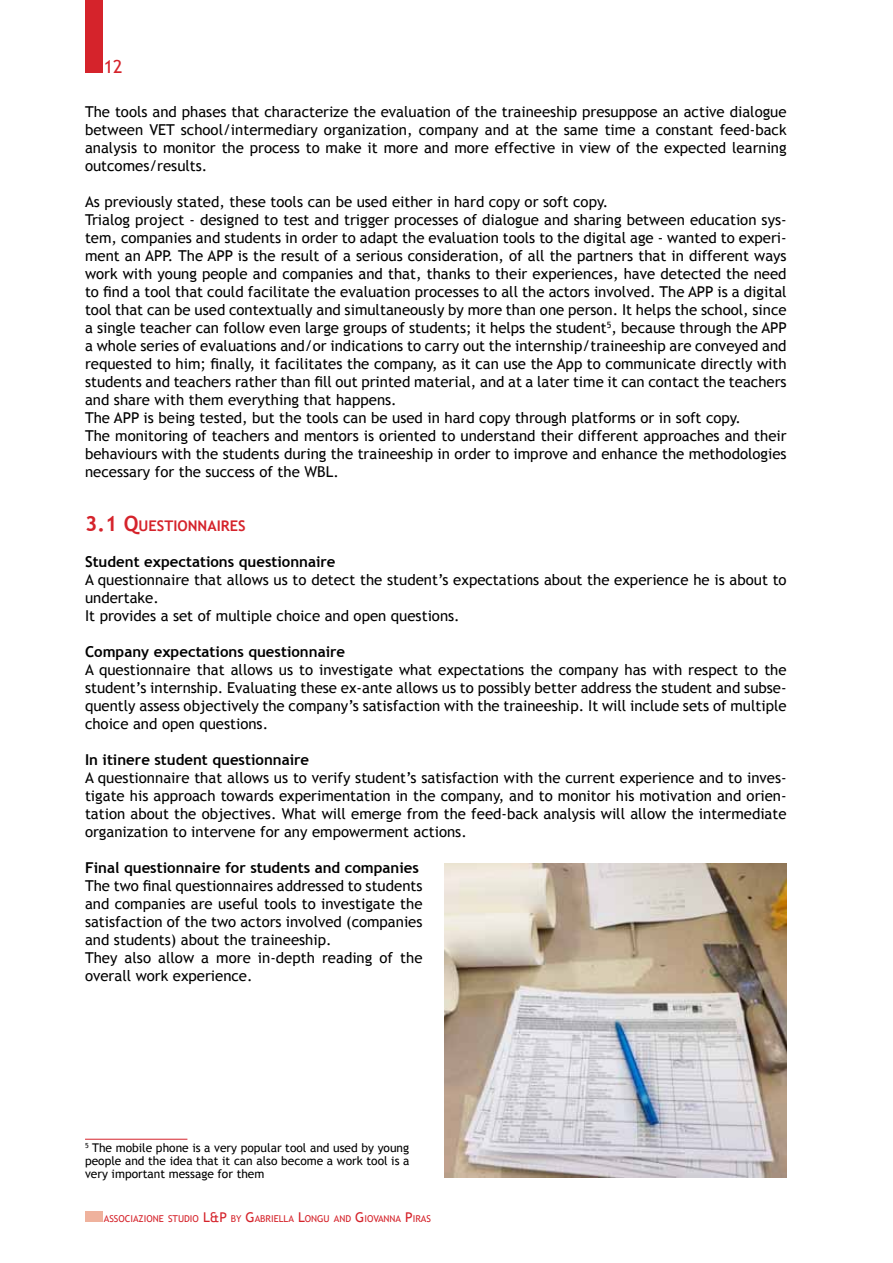
<style>
.page{position:relative;width:893px;height:1263px;background:#fff}
.page>*{position:absolute;margin:0;border:0;box-sizing:border-box;transform-origin:0 0}
.t1{font:18px "Trebuchet MS";color:#d5232b}
.t2{font:15px/18px "Trebuchet MS";color:#000;text-align:justify}
.t3{font:700 15px "Trebuchet MS";color:#000}
.t4{font:700 14.7px "Trebuchet MS";color:#d5232b}
.t5{font:12px/12.8px "Trebuchet MS";color:#000;text-align:justify}
.t6{font:9.45px "Trebuchet MS";color:#d5232b}
.s1{font-size:21px}
.s2{font-size:13.5px}
</style>
<div class="page">
<div style="left:85px;top:0;width:17px;height:72px;background:#d5232b"></div>
<div style="left:85px;top:1211px;width:17px;height:11px;background:#efb29d"></div>
<hr style="left:85px;top:1139px;width:102px;height:1px;background:#d5232b">
<img style="left:444px;top:863px;width:343px;height:315px">
<p class="t1" style="left:104px;top:56px;width:20px">12</p>
<p class="t2" style="left:85px;top:103px;width:703px">The tools and phases that characterize the evaluation of the traineeship presuppose an active dialogue between VET school/intermediary organization, company and at the same time a constant feed-back analysis to monitor the process to make it more and more effective in view of the expected learning outcomes/results.</p>
<p class="t2" style="left:85px;top:193px;width:703px;text-align:left">As previously stated, these tools can be used either in hard copy or soft copy.<br>Trialog project - designed to test and trigger processes of dialogue and sharing between education sys&shy;tem, companies and students in order to adapt the evaluation tools to the digital age - wanted to experi&shy;ment an APP. The APP is the result of a serious consideration, of all the partners that in different ways work with young people and companies and that, thanks to their experiences, have detected the need to find a tool that could facilitate the evaluation processes to all the actors involved. The APP is a digital tool that can be used contextually and simultaneously by more than one person. It helps the school, since a single teacher can follow even large groups of students; it helps the student<sup>5</sup>, because through the APP a whole series of evaluations and/or indications to carry out the internship/traineeship are conveyed and requested to him; finally, it facilitates the company, as it can use the App to communicate directly with students and teachers rather than fill out printed material, and at a later time it can contact the teachers and share with them everything that happens.<br>The APP is being tested, but the tools can be used in hard copy through platforms or in soft copy.<br>The monitoring of teachers and mentors is oriented to understand their different approaches and their behaviours with the students during the traineeship in order to improve and enhance the methodologies necessary for the success of the WBL.</p>
<p class="t4" style="left:85px;top:517px;width:162px"><span class="s1">3.1 Q</span>UESTIONNAIRES</p>
<p class="t3" style="left:85px;top:553px;width:252px">Student expectations questionnaire</p>
<p class="t2" style="left:85px;top:571px;width:703px;text-align:left">A questionnaire that allows us to detect the student’s expectations about the experience he is about to undertake.<br>It provides a set of multiple choice and open questions.</p>
<p class="t3" style="left:85px;top:643px;width:262px">Company expectations questionnaire</p>
<p class="t2" style="left:85px;top:661px;width:703px">A questionnaire that allows us to investigate what expectations the company has with respect to the student’s internship. Evaluating these ex-ante allows us to possibly better address the student and subse&shy;quently assess objectively the company’s satisfaction with the traineeship. It will include sets of multiple choice and open questions.</p>
<p class="t3" style="left:85px;top:751px;width:226px">In itinere student questionnaire</p>
<p class="t2" style="left:85px;top:769px;width:703px">A questionnaire that allows us to verify student’s satisfaction with the current experience and to inves&shy;tigate his approach towards experimentation in the company, and to monitor his motivation and orien&shy;tation about the objectives. What will emerge from the feed-back analysis will allow the intermediate organization to intervene for any empowerment actions.</p>
<p class="t3" style="left:85px;top:859px;width:335px">Final questionnaire for students and companies</p>
<p class="t2" style="left:85px;top:877px;width:339px;text-align:left">The two final questionnaires addressed to students and companies are useful tools to investigate the satisfaction of the two actors involved (companies and students) about the traineeship.<br>They also allow a more in-depth reading of the overall work experience.</p>
<p class="t5" style="left:85px;top:1142px;width:326px"><sup>5</sup> The mobile phone is a very popular tool and used by young people and the idea that it can also become a work tool is a very important message for them</p>
<p class="t6" style="left:104px;top:1213px;width:329px">ASSOCIAZIONE STUDIO <span class="s2">L&amp;P</span> BY <span class="s2">G</span>ABRIELLA <span class="s2">L</span>ONGU AND <span class="s2">G</span> IOVANNA <span class="s2">P</span> IRAS</p>
</div>
